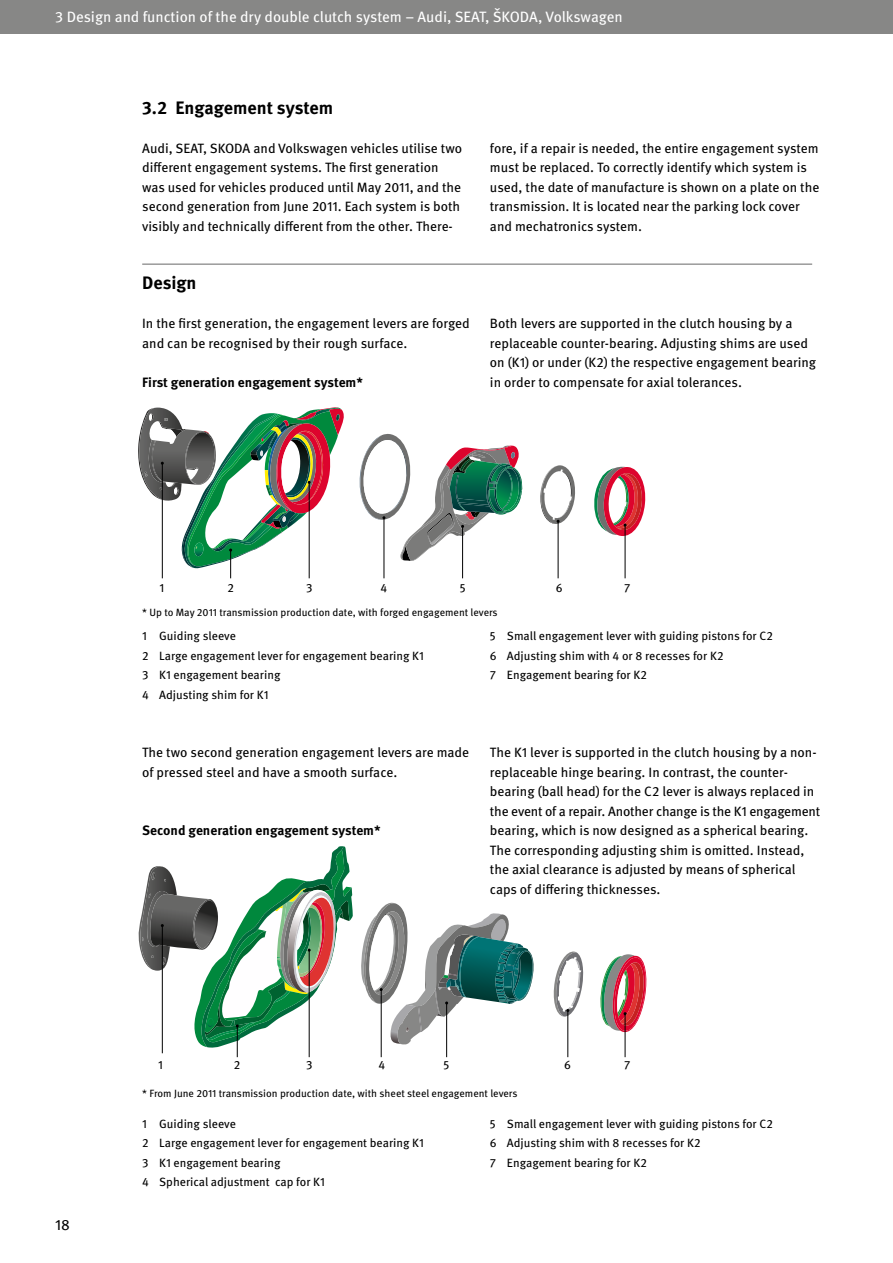
<style>
.page{position:relative;width:893px;height:1263px;background:#fff}
.page>*{position:absolute;margin:0;border:0;box-sizing:border-box;transform-origin:0 0}
.t1{font:700 18px "Meta OT";color:#000}
.t2{font:15px "Meta OT";color:#fff}
.t3{font:15px "Meta OT";color:#000}
.t4{font:13.5px/19.5px "Meta OT";color:#000}
.t5{font:700 13.5px "Meta OT";color:#000}
.t6{font:12px/19.5px "Meta OT";color:#000}
.t7{font:10.5px "Meta OT";color:#000}
</style>
<div class="page">
<div style="left:0;top:0;width:893px;height:34px;background:#878786"></div>
<svg style="left:138px;top:407px;width:206px;height:171px"></svg>
<hr style="left:384px;top:518px;width:1px;height:60px;background:#000">
<hr style="left:462px;top:526px;width:1px;height:52px;background:#000">
<svg style="left:359px;top:434px;width:163px;height:127px"></svg>
<hr style="left:558px;top:521px;width:1px;height:57px;background:#000">
<svg style="left:540px;top:465px;width:35px;height:59px"></svg>
<hr style="left:625px;top:525px;width:1px;height:53px;background:#000">
<svg style="left:594px;top:466px;width:52px;height:71px"></svg>
<hr style="left:162px;top:925px;width:1px;height:128px;background:#000">
<hr style="left:237px;top:1026px;width:1px;height:31px;background:#000">
<hr style="left:309px;top:950px;width:1px;height:107px;background:#000">
<svg style="left:138px;top:846px;width:215px;height:202px"></svg>
<hr style="left:381px;top:989px;width:1px;height:68px;background:#000">
<hr style="left:446px;top:1003px;width:1px;height:54px;background:#000">
<svg style="left:361px;top:902px;width:173px;height:143px"></svg>
<hr style="left:567px;top:1010px;width:1px;height:47px;background:#000">
<svg style="left:553px;top:951px;width:31px;height:66px"></svg>
<hr style="left:625px;top:1014px;width:1px;height:43px;background:#000">
<svg style="left:600px;top:954px;width:47px;height:79px"></svg>
<hr style="left:142px;top:264px;width:670px;height:1px;background:#000">
<p class="t2" style="left:55px;top:8px;width:569px">3 Design and function of the dry double clutch system – Audi, SEAT, ŠKODA, Volkswagen</p>
<h1 class="t1" style="left:142px;top:96px;width:193px">3.2 Engagement system</h1>
<p class="t4" style="left:142px;top:138px;width:321px">Audi, SEAT, SKODA and Volkswagen vehicles utilise two different engagement systems. The first generation was used for vehicles produced until May 2011, and the second generation from June 2011. Each system is both visibly and technically different from the other. There-</p>
<h1 class="t1" style="left:142px;top:272px;width:56px">Design</h1>
<p class="t4" style="left:142px;top:314px;width:329px">In the first generation, the engagement levers are forged and can be recognised by their rough surface.</p>
<p class="t5" style="left:142px;top:374px;width:222px">First generation engagement system*</p>
<p class="t4" style="left:490px;top:139px;width:331px">fore, if a repair is needed, the entire engagement system must be replaced. To correctly identify which system is used, the date of manufacture is shown on a plate on the transmission. It is located near the parking lock cover and mechatronics system.</p>
<p class="t4" style="left:490px;top:314px;width:328px">Both levers are supported in the clutch housing by a replaceable counter-bearing. Adjusting shims are used on (K1) or under (K2) the respective engagement bearing in order to compensate for axial tolerances.</p>
<p class="t6" style="left:160px;top:578px;width:6px">1</p>
<p class="t6" style="left:228px;top:578px;width:8px">2</p>
<p class="t6" style="left:306px;top:578px;width:8px">3</p>
<p class="t6" style="left:381px;top:578px;width:8px">4</p>
<p class="t6" style="left:460px;top:578px;width:7px">5</p>
<p class="t6" style="left:556px;top:578px;width:8px">6</p>
<p class="t6" style="left:624px;top:578px;width:8px">7</p>
<p class="t6" style="left:490px;top:627px;width:285px">5 Small engagement lever with guiding pistons for C2<br>6 Adjusting shim with 4 or 8 recesses for K2<br>7 Engagement bearing for K2</p>
<p class="t7" style="left:142px;top:606px;width:357px">* Up to May 2011 transmission production date, with forged engagement levers</p>
<p class="t6" style="left:142px;top:627px;width:283px">1 Guiding sleeve<br>2 Large engagement lever for engagement bearing K1<br>3 K1 engagement bearing<br>4 Adjusting shim for K1</p>
<p class="t4" style="left:142px;top:743px;width:328px">The two second generation engagement levers are made of pressed steel and have a smooth surface.</p>
<p class="t5" style="left:142px;top:822px;width:240px">Second generation engagement system*</p>
<p class="t4" style="left:490px;top:743px;width:332px">The K1 lever is supported in the clutch housing by a non&shy;replaceable hinge bearing. In contrast, the counter&shy;bearing (ball head) for the C2 lever is always replaced in the event of a repair. Another change is the K1 engagement bearing, which is now designed as a spherical bearing.<br>The corresponding adjusting shim is omitted. Instead, the axial clearance is adjusted by means of spherical caps of differing thicknesses.</p>
<p class="t6" style="left:158px;top:1056px;width:6px">1</p>
<p class="t6" style="left:234px;top:1056px;width:8px">2</p>
<p class="t6" style="left:306px;top:1056px;width:8px">3</p>
<p class="t6" style="left:378px;top:1056px;width:8px">4</p>
<p class="t6" style="left:443px;top:1056px;width:7px">5</p>
<p class="t6" style="left:564px;top:1056px;width:8px">6</p>
<p class="t6" style="left:624px;top:1056px;width:8px">7</p>
<p class="t7" style="left:142px;top:1086px;width:377px">* From June 2011 transmission production date, with sheet steel engagement levers</p>
<p class="t3" style="left:55px;top:1215px;width:16px">18</p>
<p class="t6" style="left:142px;top:1114px;width:283px">1 Guiding sleeve<br>2 Large engagement lever for engagement bearing K1<br>3 K1 engagement bearing<br>4 Spherical adjustment cap for K1</p>
<p class="t6" style="left:490px;top:1114px;width:285px">5 Small engagement lever with guiding pistons for C2<br>6 Adjusting shim with 8 recesses for K2<br>7 Engagement bearing for K2</p>
</div>
